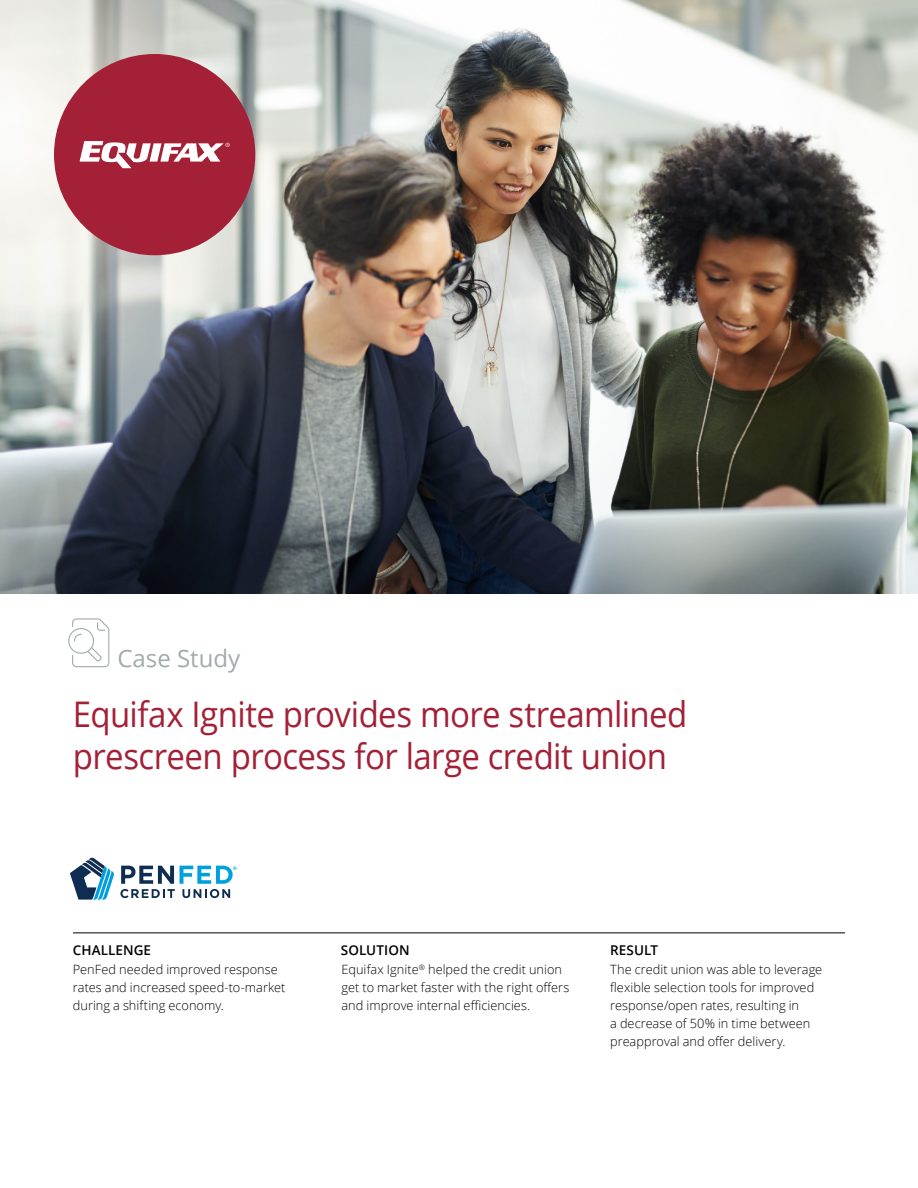
<style>
.page{position:relative;width:918px;height:1188px;background:#fff}
.page>*{position:absolute;margin:0;border:0;box-sizing:border-box;transform-origin:0 0}
.t1{font:35.25px/42px "Open Sans";letter-spacing:-.02em;color:#a42036;scale:.93 1}
.t2{font:24px "Open Sans";color:#a3aaad}
.t3{font:600 13.5px "Open Sans";color:#000}
.t4{font:300 12.75px/18px "Open Sans";letter-spacing:.005em;color:#000}
</style>
<div class="page">
<div style="left:68px;top:628px;width:26px;height:26px;border:1px solid #a3aaad;border-radius:50%"></div>
<svg style="left:72px;top:618px;width:38px;height:50px"></svg>
<img style="left:0;top:0;width:918px;height:594px">
<hr style="left:73px;top:932px;width:772px;height:1px;background:#000">
<div style="left:54px;top:54px;width:201px;height:201px;background:#a42036;border-radius:50%"></div>
<svg style="left:80px;top:141px;width:150px;height:27px"></svg>
<svg style="left:70px;top:858px;width:44px;height:42px"></svg>
<svg style="left:120px;top:866px;width:117px;height:32px"></svg>
<h2 class="t2" style="left:117px;top:642px;width:124px">Case Study</h2>
<h1 class="t1" style="left:73px;top:693px;width:662px">Equifax Ignite provides more streamlined prescreen process for large credit union</h1>
<p class="t3" style="left:73px;top:941px;width:80px">CHALLENGE</p>
<p class="t3" style="left:341px;top:941px;width:70px">SOLUTION</p>
<p class="t3" style="left:610px;top:941px;width:50px">RESULT</p>
<p class="t4" style="left:73px;top:960px;width:214px">PenFed needed improved response rates and increased speed-to-market during a shifting economy.</p>
<p class="t4" style="left:610px;top:960px;width:214px">The credit union was able to leverage flexible selection tools for improved response/open rates, resulting in<br>a decrease of 50% in time between preapproval and offer delivery.</p>
<p class="t4" style="left:342px;top:960px;width:229px">Equifax Ignite<sup>®</sup> helped the credit union get to market faster with the right offers and improve internal efficiencies.</p>
</div>
